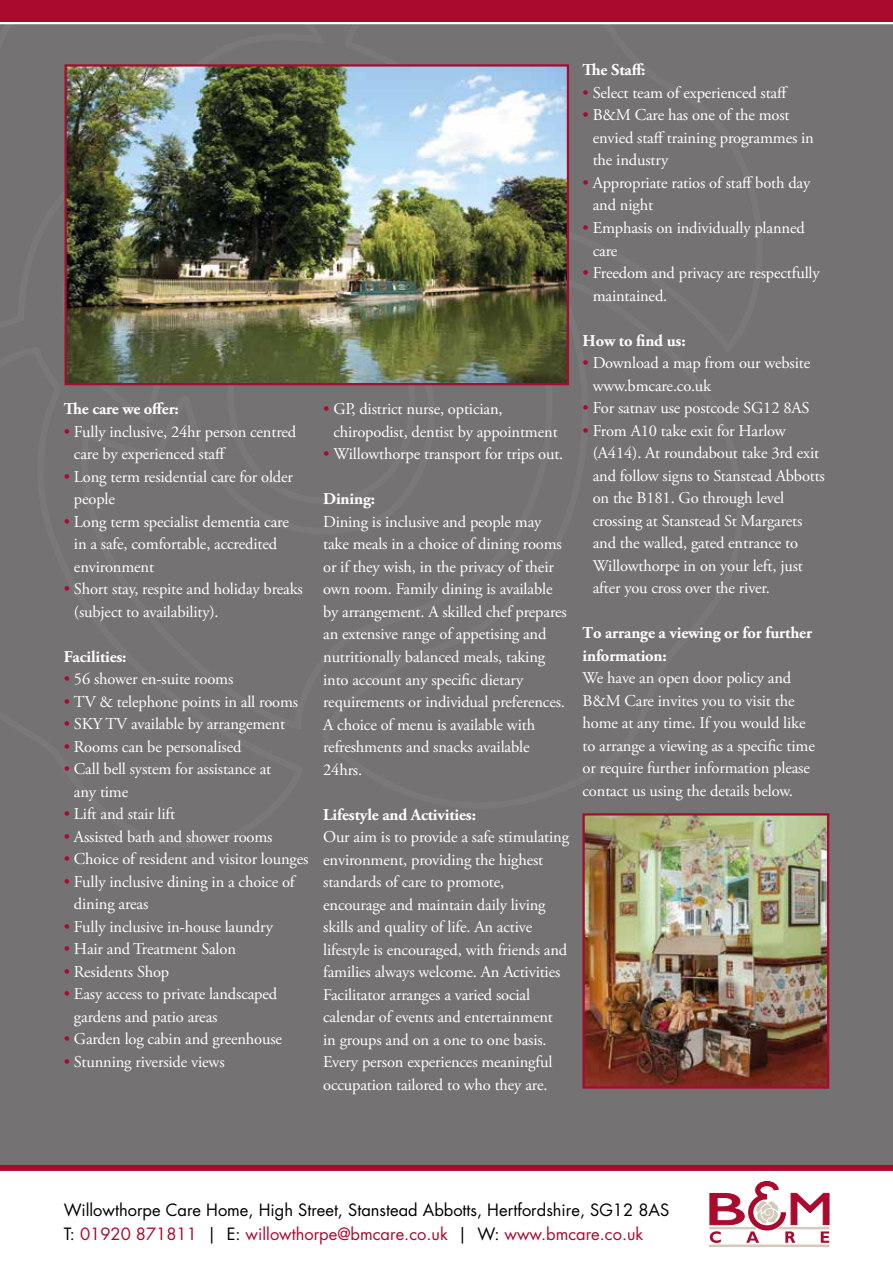
<style>
.page{position:relative;width:893px;height:1263px;background:#fff}
.page>*{position:absolute;margin:0;border:0;box-sizing:border-box;transform-origin:0 0}
.t1{font:16.5px/22.5px "Adobe Garamond Pro";letter-spacing:-.01em;color:#fff}
.t2{font:16.5px/24px "Futura Std";color:#000}
.t3{font:700 16.5px/22.5px "Adobe Garamond Pro";letter-spacing:-.01em;color:#fff}
.s1{color:#a90a2e}
</style>
<div class="page">
<div style="left:0;top:13px;width:893px;height:1156px;background:#757274"></div>
<hr style="left:0;top:21px;width:893px;height:3px;background:#fff">
<div style="left:0;top:0;width:893px;height:21px;background:#a90a2e"></div>
<div style="left:0;top:1165px;width:893px;height:6px;background:#a90a2e"></div>
<svg style="left:709px;top:1181px;width:120px;height:62px"></svg>
<div style="left:710px;top:1245px;width:119px;height:1px;border:1px solid #d3cabb"></div>
<img style="left:585px;top:816px;width:241px;height:270px">
<div style="left:582px;top:813px;width:247px;height:276px;border:2px solid #a90a2e"></div>
<img style="left:68px;top:67px;width:498px;height:315px">
<div style="left:65px;top:64px;width:504px;height:321px;border:2px solid #a90a2e"></div>
<p class="t3" style="left:64px;top:398px;width:117px">The care we offer:</p>
<p class="t1" style="left:74px;top:421px;width:224px;text-indent:-10px"><span class="s1">•</span> Fully inclusive, 24hr person centred care by experienced staff</p>
<p class="t1" style="left:74px;top:466px;width:221px;text-indent:-10px"><span class="s1">•</span> Long term residential care for older people</p>
<p class="t1" style="left:74px;top:511px;width:216px;text-indent:-10px"><span class="s1">•</span> Long term specialist dementia care in a safe, comfortable, accredited environment</p>
<p class="t1" style="left:74px;top:578px;width:230px;text-indent:-10px"><span class="s1">•</span> Short stay, respite and holiday breaks (subject to availability).</p>
<p class="t3" style="left:64px;top:646px;width:64px">Facilities:</p>
<p class="t1" style="left:64px;top:668px;width:171px"><span class="s1">•</span> 56 shower en-suite rooms</p>
<p class="t1" style="left:64px;top:691px;width:236px"><span class="s1">•</span> TV &amp; telephone points in all rooms</p>
<p class="t1" style="left:64px;top:713px;width:223px"><span class="s1">•</span> SKY TV available by arrangement</p>
<p class="t1" style="left:64px;top:736px;width:179px"><span class="s1">•</span> Rooms can be personalised</p>
<p class="t1" style="left:74px;top:758px;width:199px;text-indent:-10px"><span class="s1">•</span> Call bell system for assistance at any time</p>
<p class="t1" style="left:64px;top:803px;width:113px"><span class="s1">•</span> Lift and stair lift</p>
<p class="t1" style="left:64px;top:826px;width:210px"><span class="s1">•</span> Assisted bath and shower rooms</p>
<p class="t1" style="left:64px;top:848px;width:246px"><span class="s1">•</span> Choice of resident and visitor lounges</p>
<p class="t1" style="left:74px;top:871px;width:222px;text-indent:-10px"><span class="s1">•</span> Fully inclusive dining in a choice of dining areas</p>
<p class="t1" style="left:64px;top:916px;width:211px"><span class="s1">•</span> Fully inclusive in-house laundry</p>
<p class="t1" style="left:64px;top:938px;width:174px"><span class="s1">•</span> Hair and Treatment Salon</p>
<p class="t1" style="left:64px;top:961px;width:107px"><span class="s1">•</span> Residents Shop</p>
<p class="t1" style="left:74px;top:983px;width:205px;text-indent:-10px"><span class="s1">•</span> Easy access to private landscaped gardens and patio areas</p>
<p class="t1" style="left:64px;top:1028px;width:220px"><span class="s1">•</span> Garden log cabin and greenhouse</p>
<p class="t1" style="left:64px;top:1051px;width:162px"><span class="s1">•</span> Stunning riverside views</p>
<p class="t1" style="left:333px;top:398px;width:226px;text-indent:-10px"><span class="s1">•</span> GP, district nurse, optician, chiropodist, dentist by appointment</p>
<p class="t1" style="left:323px;top:443px;width:242px"><span class="s1">•</span> Willowthorpe transport for trips out.</p>
<p class="t3" style="left:323px;top:488px;width:53px">Dining:</p>
<p class="t1" style="left:323px;top:511px;width:245px">Dining is inclusive and people may take meals in a choice of dining rooms or if they wish, in the privacy of their own room. Family dining is available by arrangement. A skilled chef prepares an extensive range of appetising and nutritionally balanced meals, taking into account any specific dietary requirements or individual preferences.<br>A choice of menu is available with refreshments and snacks available 24hrs.</p>
<p class="t3" style="left:323px;top:803px;width:154px">Lifestyle and Activities:</p>
<p class="t1" style="left:323px;top:826px;width:247px">Our aim is to provide a safe stimulating environment, providing the highest standards of care to promote, encourage and maintain daily living skills and quality of life. An active lifestyle is encouraged, with friends and families always welcome. An Activities Facilitator arranges a varied social calendar of events and entertainment in groups and on a one to one basis.<br>Every person experiences meaningful occupation tailored to who they are.</p>
<p class="t3" style="left:583px;top:59px;width:64px">The Staff:</p>
<p class="t1" style="left:583px;top:82px;width:207px"><span class="s1">•</span> Select team of experienced staff</p>
<p class="t1" style="left:593px;top:105px;width:223px;text-indent:-10px"><span class="s1">•</span> B&amp;M Care has one of the most envied staff training programmes in the industry</p>
<p class="t1" style="left:593px;top:172px;width:219px;text-indent:-10px"><span class="s1">•</span> Appropriate ratios of staff both day and night</p>
<p class="t1" style="left:593px;top:217px;width:214px;text-indent:-10px"><span class="s1">•</span> Emphasis on individually planned care</p>
<p class="t1" style="left:593px;top:262px;width:228px;text-indent:-10px"><span class="s1">•</span> Freedom and privacy are respectfully maintained.</p>
<p class="t3" style="left:583px;top:329px;width:105px">How to find us:</p>
<p class="t1" style="left:593px;top:352px;width:219px;text-indent:-10px"><span class="s1">•</span> Download a map from our website www.bmcare.co.uk</p>
<p class="t1" style="left:583px;top:397px;width:229px"><span class="s1">•</span> For satnav use postcode SG12 8AS</p>
<p class="t1" style="left:593px;top:420px;width:234px;text-indent:-10px"><span class="s1">•</span> From A10 take exit for Harlow (A414). At roundabout take 3rd exit and follow signs to Stanstead Abbotts on the B181. Go through level crossing at Stanstead St Margarets and the walled, gated entrance to Willowthorpe in on your left, just after you cross over the river.</p>
<p class="t3" style="left:583px;top:622px;width:231px">To arrange a viewing or for further information:</p>
<p class="t1" style="left:583px;top:667px;width:234px">We have an open door policy and B&amp;M Care invites you to visit the home at any time. If you would like to arrange a viewing as a specific time or require further information please contact us using the details below.</p>
<p class="t2" style="left:64px;top:1198px;width:607px">Willowthorpe Care Home, High Street, Stanstead Abbotts, Hertfordshire, SG12 8AS<br>T: <span class="s1">01920 871811</span> | E: <span class="s1">willowthorpe@bmcare.co.uk</span> | W: <span class="s1">www.bmcare.co.uk</span></p>
</div>
